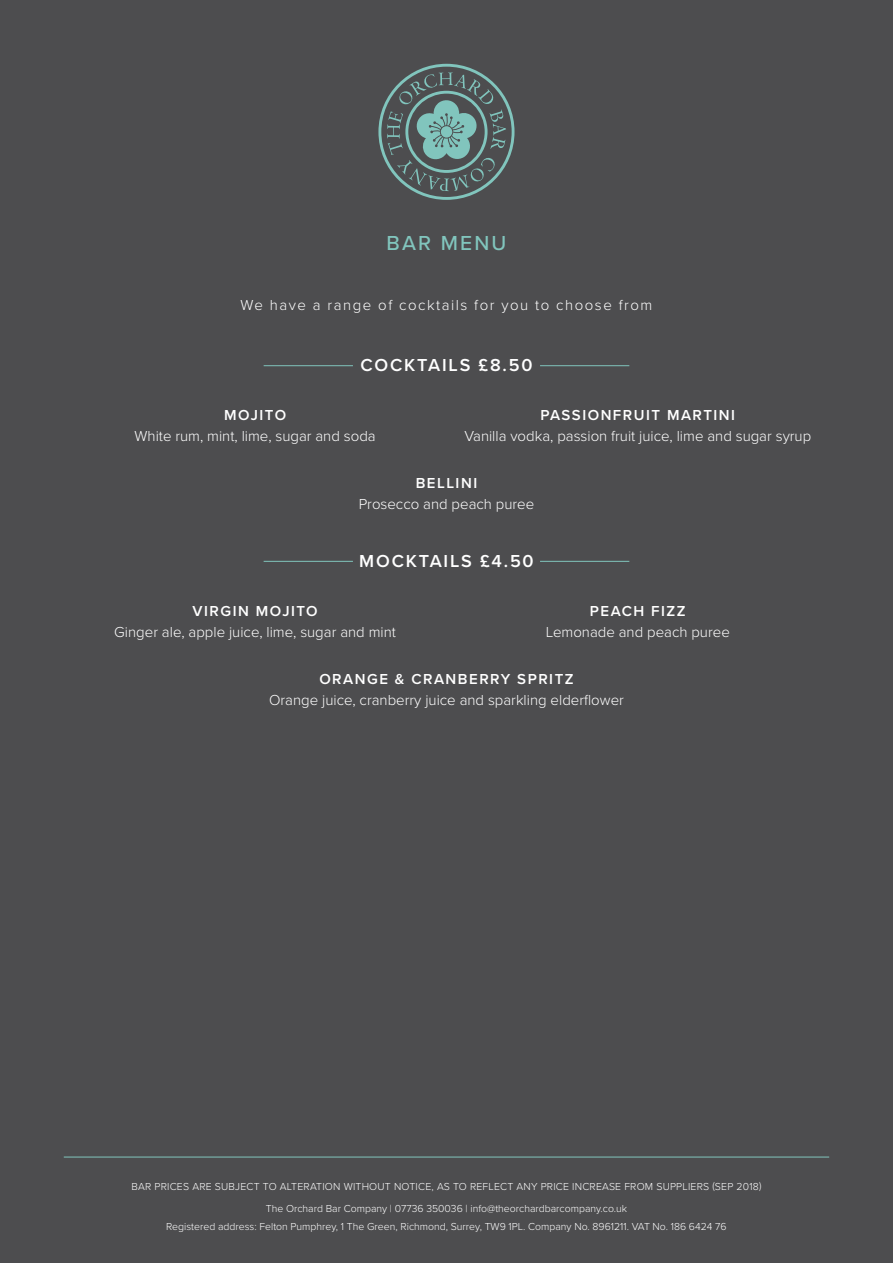
<style>
.page{position:relative;width:893px;height:1263px;background:#4d4d4f}
.page>*{position:absolute;margin:0;border:0;box-sizing:border-box;transform-origin:0 0}
.t1{font:500 21px "Proxima Nova";letter-spacing:.1em;color:#81c5bd}
.t2{font:600 18px "Proxima Nova";letter-spacing:.1em;color:#fff}
.t3{font:300 15px "Proxima Nova";color:#fff}
.t4{font:600 15px "Proxima Nova";letter-spacing:.1em;color:#fff}
.t5{font:300 15px "Proxima Nova";letter-spacing:.1em;color:#fff}
.t6{font:300 10.5px/21.3px "Proxima Nova";letter-spacing:.02em;color:#fff;text-align:center}
.t7{font:300 10.5px "Proxima Nova";color:#fff}
</style>
<div class="page">
<svg style="left:378px;top:64px;width:136px;height:136px"></svg>
<hr style="left:264px;top:365px;width:89px;height:1px;background:#81c5bd">
<hr style="left:264px;top:561px;width:89px;height:1px;background:#81c5bd">
<hr style="left:540px;top:365px;width:89px;height:1px;background:#81c5bd">
<hr style="left:540px;top:561px;width:89px;height:1px;background:#81c5bd">
<hr style="left:64px;top:1157px;width:765px;height:1px;background:#81c5bd">
<h1 class="t1" style="left:387px;top:228px;width:121px">BAR MENU</h1>
<p class="t5" style="left:241px;top:293px;width:413px">We have a range of cocktails for you to choose from</p>
<p class="t2" style="left:360px;top:352px;width:173px">COCKTAILS £8.50</p>
<p class="t4" style="left:224px;top:404px;width:64px">MOJITO</p>
<p class="t3" style="left:135px;top:425px;width:243px">White rum, mint, lime, sugar and soda</p>
<p class="t4" style="left:541px;top:404px;width:196px">PASSIONFRUIT MARTINI</p>
<p class="t3" style="left:464px;top:425px;width:348px">Vanilla vodka, passion fruit juice, lime and sugar syrup</p>
<p class="t4" style="left:416px;top:472px;width:63px">BELLINI</p>
<p class="t3" style="left:359px;top:493px;width:177px">Prosecco and peach puree</p>
<p class="t2" style="left:359px;top:548px;width:176px">MOCKTAILS £4.50</p>
<p class="t4" style="left:193px;top:599px;width:127px">VIRGIN MOJITO</p>
<p class="t3" style="left:114px;top:620px;width:283px">Ginger ale, apple juice, lime, sugar and mint</p>
<p class="t4" style="left:590px;top:599px;width:97px">PEACH FIZZ</p>
<p class="t3" style="left:546px;top:620px;width:185px">Lemonade and peach puree</p>
<p class="t4" style="left:319px;top:667px;width:256px">ORANGE &amp; CRANBERRY SPRITZ</p>
<p class="t3" style="left:269px;top:688px;width:356px">Orange juice, cranberry juice and sparkling elderflower</p>
<p class="t6" style="left:131px;top:1176px;width:631px">BAR PRICES ARE SUBJECT TO ALTERATION WITHOUT NOTICE, AS TO REFLECT ANY PRICE INCREASE FROM SUPPLIERS (SEP 2018)<br>The Orchard Bar Company | 07736 350036 | info@theorchardbarcompany.co.uk</p>
<p class="t7" style="left:166px;top:1218px;width:562px">Registered address: Felton Pumphrey, 1 The Green, Richmond, Surrey, TW9 1PL. Company No. 8961211. VAT No. 186 6424 76</p>
</div>
